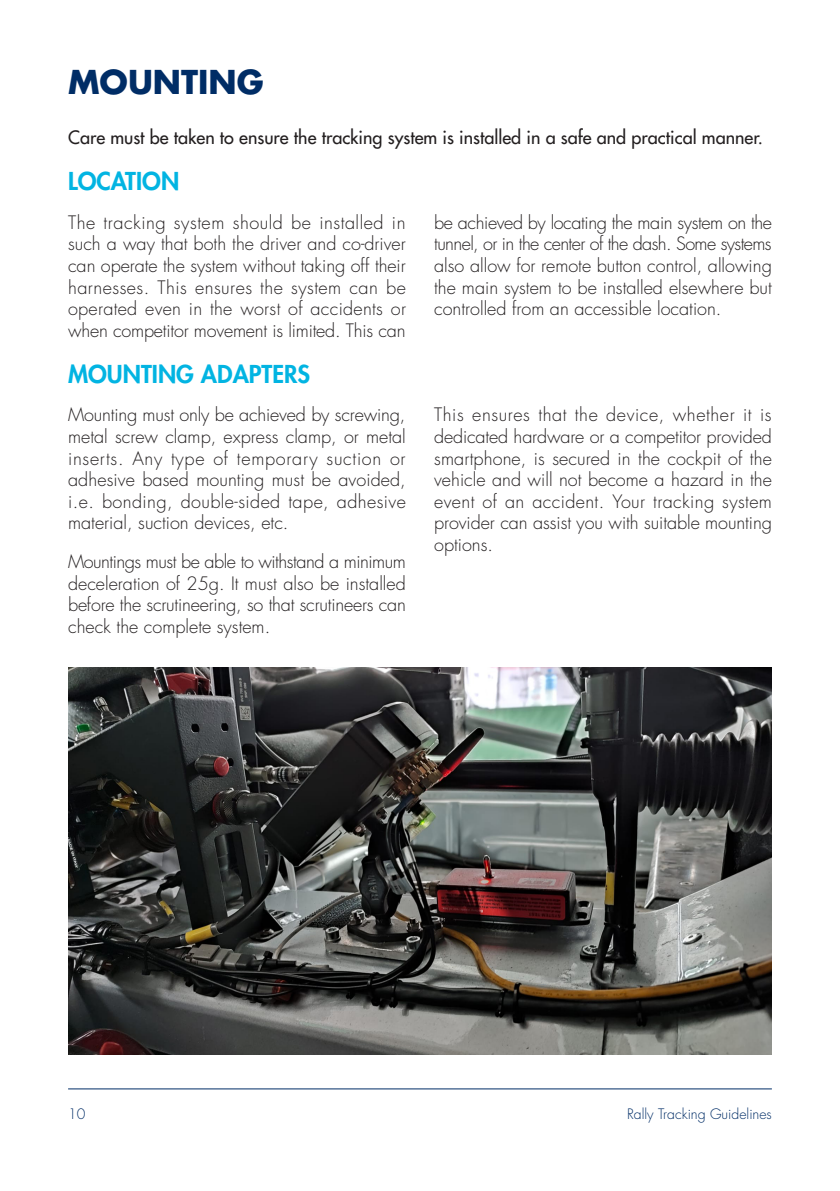
<style>
.page{position:relative;width:840px;height:1191px;background:#fff}
.page>*{position:absolute;margin:0;border:0;box-sizing:border-box;transform-origin:0 0}
.TITRE_1{font:700 32px "Futura Std";color:#002d66}
.TITRE_2{font:800 24px "Futura Std";color:#02b4e2}
.TEXTE_COURANT{font:300 18px/21.6px "Futura Std";color:#231f20;text-align:justify}
.t1{font:500 18px "Futura Std";color:#231f20}
.t2{font:300 14px "Futura Std";color:#002d66}
</style>
<div class="page">
<hr style="left:68px;top:1088px;width:703px;height:1px;background:#002d66">
<img style="left:68px;top:667px;width:703px;height:387px">
<p class="TITRE_1" style="left:68px;top:61px;width:197px">MOUNTING</p>
<p class="t1" style="left:68px;top:126px;width:696px">Care must be taken to ensure the tracking system is installed in a safe and practical manner.</p>
<p class="TITRE_2" style="left:68px;top:166px;width:113px">LOCATION</p>
<p class="TEXTE_COURANT" style="left:68px;top:212px;width:339px">The tracking system should be installed in such a way that both the driver and co-driver can operate the system without taking off their harnesses. This ensures the system can be operated even in the worst of accidents or when competitor movement is limited. This can</p>
<p class="TEXTE_COURANT" style="left:434px;top:212px;width:339px">be achieved by locating the main system on the tunnel, or in the center of the dash. Some systems also allow for remote button control, allowing the main system to be installed elsewhere but controlled from an accessible location.</p>
<p class="TITRE_2" style="left:68px;top:359px;width:243px">MOUNTING ADAPTERS</p>
<p class="TEXTE_COURANT" style="left:68px;top:404px;width:339px">Mounting must only be achieved by screwing, metal screw clamp, express clamp, or metal inserts. Any type of temporary suction or adhesive based mounting must be avoided, i.e. bonding, double-sided tape, adhesive material, suction devices, etc.</p>
<p class="TEXTE_COURANT" style="left:68px;top:551px;width:339px">Mountings must be able to withstand a minimum deceleration of 25g. It must also be installed before the scrutineering, so that scrutineers can check the complete system.</p>
<p class="TEXTE_COURANT" style="left:434px;top:404px;width:339px">This ensures that the device, whether it is dedicated hardware or a competitor provided smartphone, is secured in the cockpit of the vehicle and will not become a hazard in the event of an accident. Your tracking system provider can assist you with suitable mounting options.</p>
<p class="t2" style="left:68px;top:1105px;width:19px">10</p>
<p class="t2" style="left:626px;top:1105px;width:146px">Rally Tracking Guidelines</p>
</div>
